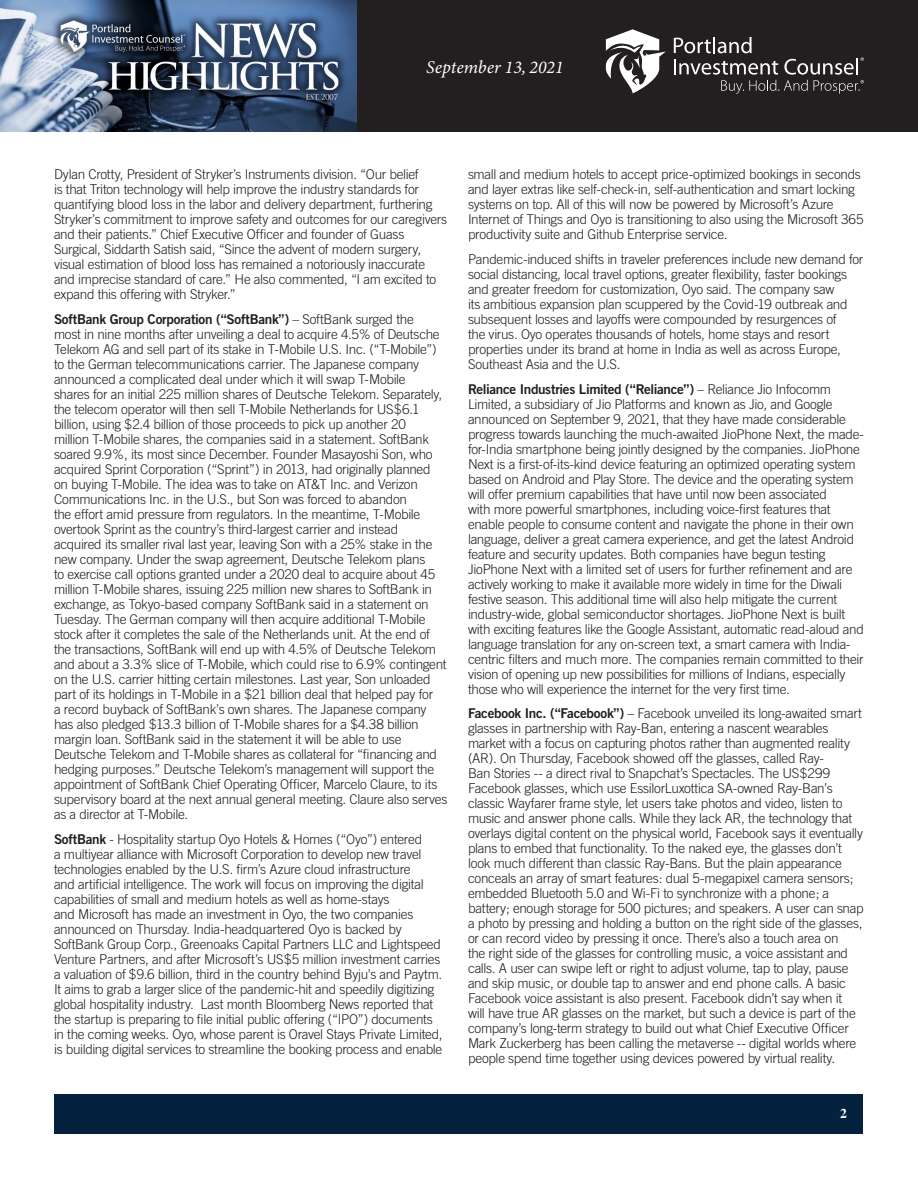
<style>
.page{position:relative;width:918px;height:1188px;background:#fff}
.page>*{position:absolute;margin:0;border:0;box-sizing:border-box;transform-origin:0 0}
.t1{font:italic 18px "Minion Variable Concept";color:#fff}
.Article_-_Body{font:300 13.5px/15px "Trade Gothic";letter-spacing:-.02em;color:#231f20}
.t2{font:700 13.5px "Times";color:#fff}
.s1{font-family:"Trade Gothic Bold Two";font-weight:400}
</style>
<div class="page">
<div style="left:356px;top:0;width:562px;height:132px;background:#231f20"></div>
<img style="left:0;top:0;width:356px;height:132px">
<svg style="left:674px;top:37px;width:190px;height:57px"></svg>
<svg style="left:606px;top:29px;width:60px;height:64px"></svg>
<div style="left:55px;top:1094px;width:808px;height:39px;background:#04213e"></div>
<h1 class="t1" style="left:426px;top:55px;width:139px">September 13, 2021</h1>
<p class="Article_-_Body" style="left:54px;top:167px;width:395px">Dylan Crotty, President of Stryker’s Instruments division. “Our belief<br>is that Triton technology will help improve the industry standards for quantifying blood loss in the labor and delivery department, furthering Stryker’s commitment to improve safety and outcomes for our caregivers and their patients.” Chief Executive Officer and founder of Guass Surgical, Siddarth Satish said, “Since the advent of modern surgery, visual estimation of blood loss has remained a notoriously inaccurate and imprecise standard of care.” He also commented, “I am excited to expand this offering with Stryker.”</p>
<p class="Article_-_Body" style="left:54px;top:311px;width:395px"><span class="s1">SoftBank Group Corporation (“SoftBank”)</span> – SoftBank surged the<br>most in nine months after unveiling a deal to acquire 4.5% of Deutsche Telekom AG and sell part of its stake in T-Mobile U.S. Inc. (“T-Mobile”) to the German telecommunications carrier. The Japanese company announced a complicated deal under which it will swap T-Mobile<br>shares for an initial 225 million shares of Deutsche Telekom. Separately, the telecom operator will then sell T-Mobile Netherlands for US$6.1 billion, using $2.4 billion of those proceeds to pick up another 20<br>million T-Mobile shares, the companies said in a statement. SoftBank soared 9.9%, its most since December. Founder Masayoshi Son, who acquired Sprint Corporation (“Sprint”) in 2013, had originally planned on buying T-Mobile. The idea was to take on AT&amp;T Inc. and Verizon Communications Inc. in the U.S., but Son was forced to abandon<br>the effort amid pressure from regulators. In the meantime, T-Mobile overtook Sprint as the country’s third-largest carrier and instead acquired its smaller rival last year, leaving Son with a 25% stake in the new company. Under the swap agreement, Deutsche Telekom plans<br>to exercise call options granted under a 2020 deal to acquire about 45 million T-Mobile shares, issuing 225 million new shares to SoftBank in exchange, as Tokyo-based company SoftBank said in a statement on Tuesday. The German company will then acquire additional T-Mobile stock after it completes the sale of the Netherlands unit. At the end of the transactions, SoftBank will end up with 4.5% of Deutsche Telekom and about a 3.3% slice of T-Mobile, which could rise to 6.9% contingent on the U.S. carrier hitting certain milestones. Last year, Son unloaded part of its holdings in T-Mobile in a $21 billion deal that helped pay for<br>a record buyback of SoftBank’s own shares. The Japanese company has also pledged $13.3 billion of T-Mobile shares for a $4.38 billion margin loan. SoftBank said in the statement it will be able to use Deutsche Telekom and T-Mobile shares as collateral for “financing and hedging purposes.” Deutsche Telekom’s management will support the appointment of SoftBank Chief Operating Officer, Marcelo Claure, to its supervisory board at the next annual general meeting. Claure also serves as a director at T-Mobile.</p>
<p class="Article_-_Body" style="left:54px;top:831px;width:390px"><span class="s1">SoftBank</span> - Hospitality startup Oyo Hotels &amp; Homes (“Oyo”) entered<br>a multiyear alliance with Microsoft Corporation to develop new travel technologies enabled by the U.S. firm’s Azure cloud infrastructure<br>and artificial intelligence. The work will focus on improving the digital capabilities of small and medium hotels as well as home-stays<br>and Microsoft has made an investment in Oyo, the two companies announced on Thursday. India-headquartered Oyo is backed by SoftBank Group Corp., Greenoaks Capital Partners LLC and Lightspeed Venture Partners, and after Microsoft’s US$5 million investment carries a valuation of $9.6 billion, third in the country behind Byju’s and Paytm.<br>It aims to grab a larger slice of the pandemic-hit and speedily digitizing global hospitality industry. Last month Bloomberg News reported that the startup is preparing to file initial public offering (“IPO”) documents in the coming weeks. Oyo, whose parent is Oravel Stays Private Limited, is building digital services to streamline the booking process and enable</p>
<p class="Article_-_Body" style="left:468px;top:167px;width:397px">small and medium hotels to accept price-optimized bookings in seconds and layer extras like self-check-in, self-authentication and smart locking systems on top. All of this will now be powered by Microsoft’s Azure Internet of Things and Oyo is transitioning to also using the Microsoft 365 productivity suite and Github Enterprise service.</p>
<p class="Article_-_Body" style="left:468px;top:251px;width:397px">Pandemic-induced shifts in traveler preferences include new demand for social distancing, local travel options, greater flexibility, faster bookings and greater freedom for customization, Oyo said. The company saw<br>its ambitious expansion plan scuppered by the Covid-19 outbreak and subsequent losses and layoffs were compounded by resurgences of<br>the virus. Oyo operates thousands of hotels, home stays and resort properties under its brand at home in India as well as across Europe, Southeast Asia and the U.S.</p>
<p class="Article_-_Body" style="left:468px;top:381px;width:398px"><span class="s1">Reliance Industries Limited (“Reliance”)</span> – Reliance Jio Infocomm Limited, a subsidiary of Jio Platforms and known as Jio, and Google announced on September 9, 2021, that they have made considerable progress towards launching the much-awaited JioPhone Next, the made&shy;for-India smartphone being jointly designed by the companies. JioPhone Next is a first-of-its-kind device featuring an optimized operating system based on Android and Play Store. The device and the operating system will offer premium capabilities that have until now been associated<br>with more powerful smartphones, including voice-first features that enable people to consume content and navigate the phone in their own language, deliver a great camera experience, and get the latest Android feature and security updates. Both companies have begun testing JioPhone Next with a limited set of users for further refinement and are actively working to make it available more widely in time for the Diwali festive season. This additional time will also help mitigate the current industry-wide, global semiconductor shortages. JioPhone Next is built with exciting features like the Google Assistant, automatic read-aloud and language translation for any on-screen text, a smart camera with India&shy;centric filters and much more. The companies remain committed to their vision of opening up new possibilities for millions of Indians, especially those who will experience the internet for the very first time.</p>
<p class="Article_-_Body" style="left:468px;top:706px;width:397px"><span class="s1">Facebook Inc. (“Facebook”)</span> – Facebook unveiled its long-awaited smart glasses in partnership with Ray-Ban, entering a nascent wearables market with a focus on capturing photos rather than augmented reality (AR). On Thursday, Facebook showed off the glasses, called Ray-<br>Ban Stories -- a direct rival to Snapchat’s Spectacles. The US$299<br>Facebook glasses, which use EssilorLuxottica SA-owned Ray-Ban’s classic Wayfarer frame style, let users take photos and video, listen to music and answer phone calls. While they lack AR, the technology that overlays digital content on the physical world, Facebook says it eventually plans to embed that functionality. To the naked eye, the glasses don’t look much different than classic Ray-Bans. But the plain appearance conceals an array of smart features: dual 5-megapixel camera sensors; embedded Bluetooth 5.0 and Wi-Fi to synchronize with a phone; a battery; enough storage for 500 pictures; and speakers. A user can snap a photo by pressing and holding a button on the right side of the glasses, or can record video by pressing it once. There’s also a touch area on<br>the right side of the glasses for controlling music, a voice assistant and calls. A user can swipe left or right to adjust volume, tap to play, pause and skip music, or double tap to answer and end phone calls. A basic Facebook voice assistant is also present. Facebook didn’t say when it<br>will have true AR glasses on the market, but such a device is part of the company’s long-term strategy to build out what Chief Executive Officer Mark Zuckerberg has been calling the metaverse -- digital worlds where people spend time together using devices powered by virtual reality.</p>
<p class="t2" style="left:840px;top:1100px;width:8px">2</p>
</div>
